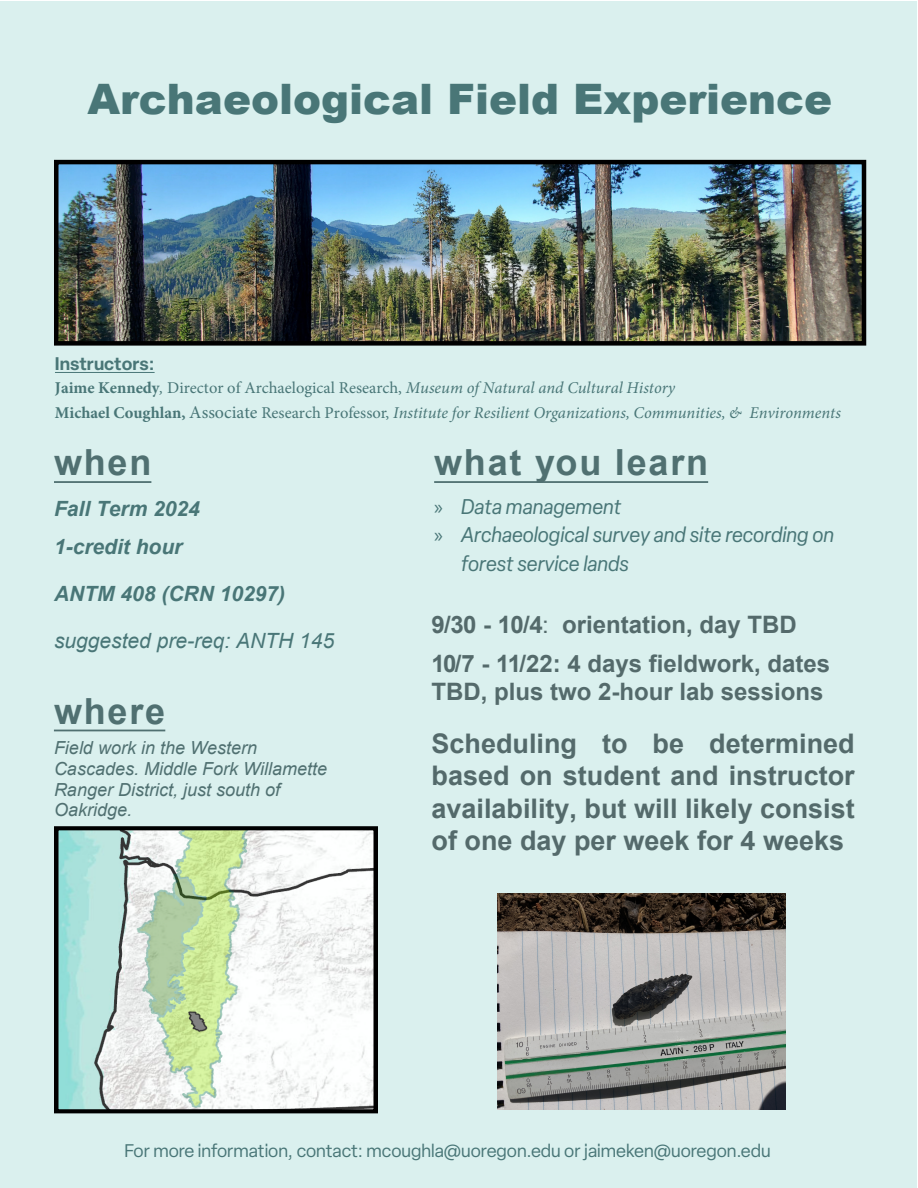
<style>
.page{position:relative;width:918px;height:1188px;background:#fff}
.page>*{position:absolute;margin:0;border:0;box-sizing:border-box;transform-origin:0 0}
.t1{font:900 42px "Arial";color:#497677}
.t2{font:700 36px "Arial";letter-spacing:.05em;color:#507071}
.t3{font:700 27px/32.4px "Arial";color:#546a6b;text-align:justify}
.t4{font:700 24px/39.2px "Arial";color:#546a6b}
.t5{font:italic 21px "Elza";color:#497677}
.t6{font:italic 700 21px/38.1px "Arial";color:#497677}
.t7{font:italic 21px "Arial";color:#497677}
.t8{font:italic 18px/20.7px "Arial";color:#507071}
.t9{font:18px "Elza";color:#497677}
.t10{font:600 18px "Elza";color:#497677}
.t11{font:italic 16.5px/25px "Minion Pro";color:#497677}
.s1{font-weight:700;font-style:normal}
.s2{font-style:normal}
.s3{font-style:normal;font-size:18px}
.s4{font-family:"Myriad Pro";font-style:normal}
.s5{font-weight:400}
</style>
<div class="page">
<div style="left:1px;top:1px;width:916px;height:1186px;background:#daf0ee"></div>
<hr style="left:434px;top:481px;width:274px;height:2px;background:#507071">
<hr style="left:54px;top:481px;width:97px;height:2px;background:#507071">
<img style="left:59px;top:831px;width:314px;height:277px">
<div style="left:54px;top:826px;width:324px;height:287px;border:4px solid #000"></div>
<hr style="left:55px;top:372px;width:100px;height:1px;background:#497677">
<hr style="left:54px;top:730px;width:111px;height:1px;background:#507071">
<img style="left:59px;top:165px;width:802px;height:176px">
<div style="left:54px;top:160px;width:812px;height:186px;border:4px solid #000"></div>
<img style="left:498px;top:893px;width:288px;height:216px">
<h1 class="t1" style="left:88px;top:68px;width:746px">Archaeological Field Experience</h1>
<p class="t10" style="left:55px;top:351px;width:101px">Instructors:</p>
<p class="t11" style="left:55px;top:376px;width:787px"><span class="s1">Jaime Kennedy</span>, <span class="s2">Director of Archaelogical Research,</span> Museum of Natural and Cultural History<br><span class="s1">Michael Coughlan,</span> <span class="s3">Associate</span> <span class="s2">Research Professor,</span> Institute for Resilient Organizations, Communities, &amp; Environments</p>
<h2 class="t2" style="left:54px;top:437px;width:99px">when</h2>
<h2 class="t2" style="left:434px;top:437px;width:276px">what you learn</h2>
<p class="t5" style="left:434px;top:492px;width:188px"><span class="s4">»</span> Data management</p>
<p class="t5" style="left:434px;top:521px;width:401px"><span class="s4">»</span> Archaeological survey and site recording on</p>
<p class="t5" style="left:461px;top:550px;width:169px">forest service lands</p>
<p class="t6" style="left:54px;top:490px;width:147px">Fall Term 2024<br>1-credit hour</p>
<p class="t6" style="left:54px;top:575px;width:233px">ANTM 408 (CRN 10297)</p>
<p class="t7" style="left:54px;top:627px;width:282px">suggested pre-req: ANTH 145</p>
<h3 class="t4" style="left:432px;top:606px;width:400px">9/30 - 10/4<span class="s5">:</span> orientation, day TBD<br>10/7 - 11/22: 4 days fieldwork, dates</h3>
<h3 class="t4" style="left:432px;top:672px;width:394px">TBD, plus two 2-hour lab sessions</h3>
<h3 class="t3" style="left:432px;top:728px;width:425px">Scheduling to be determined based on student and instructor availability, but will likely consist of one day per week for 4 weeks</h3>
<h2 class="t2" style="left:54px;top:686px;width:113px">where</h2>
<p class="t8" style="left:54px;top:738px;width:275px">Field work in the Western<br>Cascades. Middle Fork Willamette<br>Ranger District, just south of<br>Oakridge.</p>
<p class="t9" style="left:124px;top:1139px;width:648px">For more information, contact: mcoughla@uoregon.edu or jaimeken@uoregon.edu</p>
</div>
